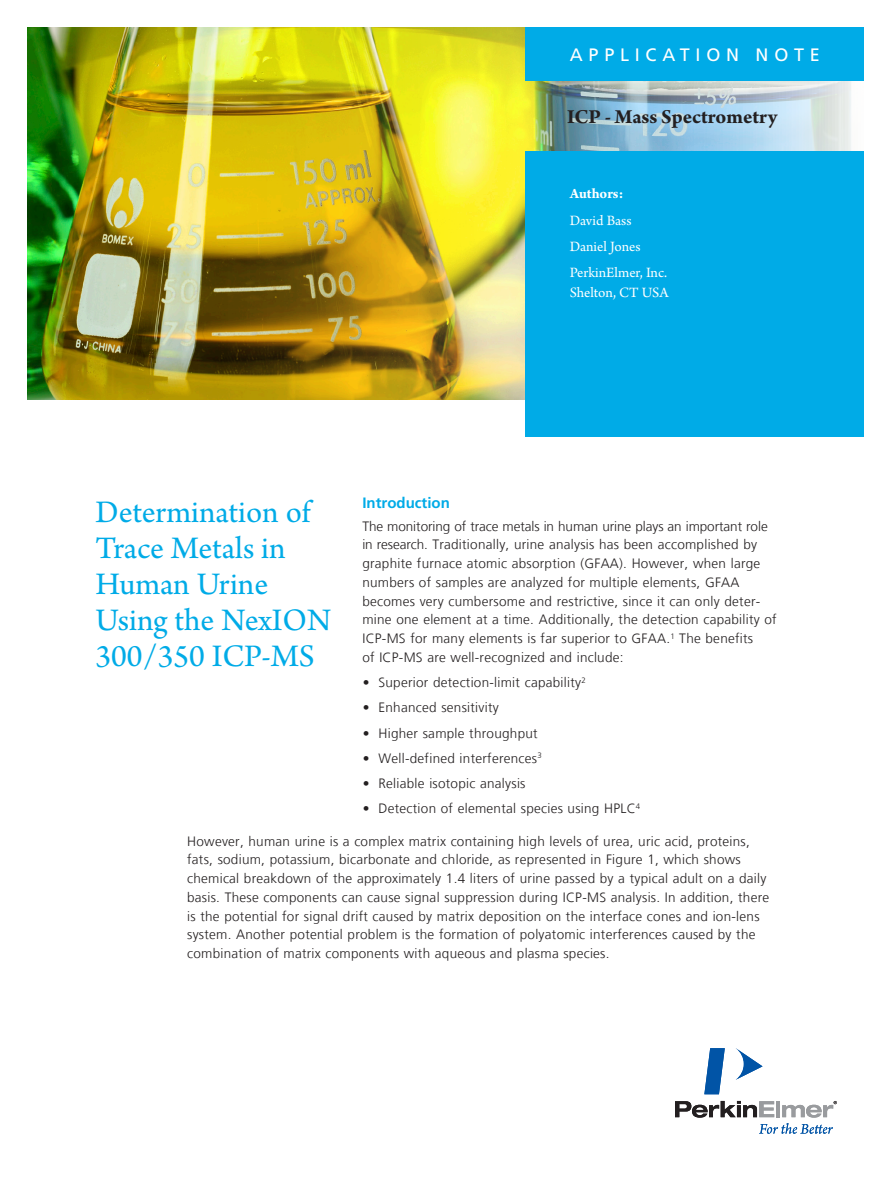
<style>
.page{position:relative;width:891px;height:1188px;background:#fff}
.page>*{position:absolute;margin:0;border:0;box-sizing:border-box;transform-origin:0 0}
.Intro_Head{font:33px/36px "Arno Pro";color:#00abe7}
.Product_header{font:700 21px "Arno Pro";letter-spacing:-.005em;color:#231f20}
.t1{font:18px "Frutiger LT Com";letter-spacing:.32em;color:#fff}
.Author_Contributor_A{font:15px/19.5px "Arno Pro";color:#fff}
.Paragraph_Head{font:700 15px "Frutiger LT Com";color:#00abe7}
.Author_Contributor_A-2{font:700 15px "Arno Pro";color:#fff}
.Body_Frutiger{font:300 13.5px/18.8px "Frutiger LT Com";letter-spacing:.02em;color:#231f20}
</style>
<div class="page">
<img style="left:27px;top:27px;width:824px;height:373px">
<div style="left:526px;top:151px;width:338px;height:285px;background:#00abe7"></div>
<div style="left:526px;top:27px;width:338px;height:54px;background:#00abe7"></div>
<svg style="left:736px;top:1048px;width:27px;height:32px"></svg>
<svg style="left:704px;top:1048px;width:21px;height:46px"></svg>
<svg style="left:675px;top:1101px;width:162px;height:33px"></svg>
<p class="t1" style="left:570px;top:44px;width:252px">APPLICATION NOTE</p>
<p class="Product_header" style="left:567px;top:105px;width:212px">ICP - Mass Spectrometry</p>
<p class="Author_Contributor_A-2" style="left:570px;top:185px;width:55px">Authors:</p>
<p class="Author_Contributor_A" style="left:570px;top:211px;width:63px">David Bass</p>
<p class="Author_Contributor_A" style="left:570px;top:238px;width:72px">Daniel Jones</p>
<p class="Author_Contributor_A" style="left:570px;top:264px;width:101px">PerkinElmer, Inc.<br>Shelton, CT USA</p>
<p class="Paragraph_Head" style="left:362px;top:494px;width:89px">Introduction</p>
<p class="Body_Frutiger" style="left:362px;top:517px;width:416px">The monitoring of trace metals in human urine plays an important role in research. Traditionally, urine analysis has been accomplished by graphite furnace atomic absorption (GFAA). However, when large numbers of samples are analyzed for multiple elements, GFAA becomes very cumbersome and restrictive, since it can only deter&shy;mine one element at a time. Additionally, the detection capability of ICP-MS for many elements is far superior to GFAA.<sup>1</sup> The benefits<br>of ICP-MS are well-recognized and include:</p>
<p class="Body_Frutiger" style="left:363px;top:673px;width:225px">• Superior detection-limit capability<sup>2</sup></p>
<p class="Body_Frutiger" style="left:363px;top:698px;width:138px">• Enhanced sensitivity</p>
<p class="Body_Frutiger" style="left:363px;top:724px;width:177px">• Higher sample throughput</p>
<p class="Body_Frutiger" style="left:363px;top:749px;width:181px">• Well-defined interferences<sup>3</sup></p>
<p class="Body_Frutiger" style="left:363px;top:774px;width:164px">• Reliable isotopic analysis</p>
<p class="Body_Frutiger" style="left:363px;top:799px;width:279px">• Detection of elemental species using HPLC<sup>4</sup></p>
<p class="Body_Frutiger" style="left:187px;top:832px;width:584px">However, human urine is a complex matrix containing high levels of urea, uric acid, proteins, fats, sodium, potassium, bicarbonate and chloride, as represented in Figure 1, which shows chemical breakdown of the approximately 1.4 liters of urine passed by a typical adult on a daily basis. These components can cause signal suppression during ICP-MS analysis. In addition, there is the potential for signal drift caused by matrix deposition on the interface cones and ion-lens system. Another potential problem is the formation of polyatomic interferences caused by the combination of matrix components with aqueous and plasma species.</p>
<p class="Intro_Head" style="left:96px;top:496px;width:237px">Determination of<br>Trace Metals in<br>Human Urine<br>Using the NexION<br>300/350 ICP-MS</p>
</div>
